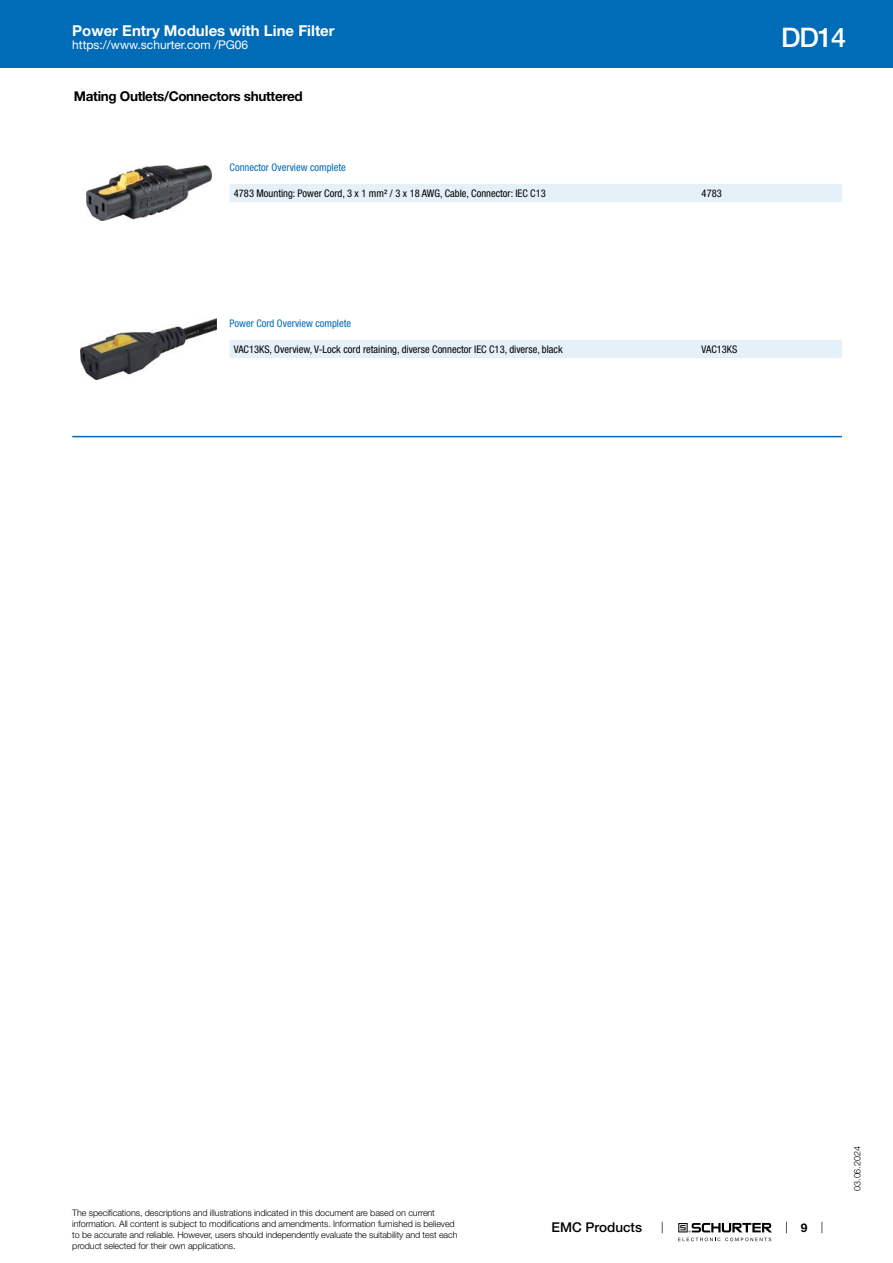
<style>
.page{position:relative;width:893px;height:1263px;background:#fff}
.page>*{position:absolute;margin:0;border:0;box-sizing:border-box;transform-origin:0 0}
.t1{font:500 27px "Helvetica Neue LT";color:#fff}
.t2{font:700 15px "Helvetica Neue LT";color:#fff}
.t3{font:700 13.5px "Helvetica Neue LT";letter-spacing:-.025em;color:#000}
.t4{font:500 13.5px "Helvetica Neue LT";color:#000}
.t5{font:12px "Helvetica Neue LT";color:#fff}
.t6{font:700 12px "Helvetica Neue LT";color:#000}
.t7{font:condensed 10.5px "Helvetica Neue LT";color:#000}
.t8{font:condensed 10.5px "Helvetica Neue LT";color:#006bb6}
.t9{font:300 9px/10.8px "Helvetica Neue LT";letter-spacing:-.01em;color:#000}
</style>
<div class="page">
<svg style="left:678px;top:1223px;width:94px;height:18px"></svg>
<div style="left:0;top:0;width:893px;height:68px;background:#006bb6"></div>
<img style="left:86px;top:166px;width:126px;height:54px">
<div style="left:230px;top:184px;width:612px;height:18px;background:#e6f0f8"></div>
<img style="left:81px;top:319px;width:136px;height:60px">
<div style="left:230px;top:340px;width:612px;height:18px;background:#e6f0f8"></div>
<hr style="left:72px;top:436px;width:770px;height:1px;background:#006bb6">
<h2 class="t2" style="left:72px;top:21px;width:264px">Power Entry Modules with Line Filter</h2>
<h3 class="t5" style="left:72px;top:38px;width:178px">https://www.schurter.com /PG06</h3>
<h3 class="t3" style="left:74px;top:88px;width:230px">Mating Outlets/Connectors shuttered</h3>
<p class="t8" style="left:230px;top:161px;width:118px">Connector Overview complete</p>
<p class="t7" style="left:234px;top:187px;width:313px">4783 Mounting: Power Cord, 3 x 1 mm² / 3 x 18 AWG, Cable, Connector: IEC C13</p>
<p class="t7" style="left:702px;top:187px;width:22px">4783</p>
<h1 class="t1" style="left:781px;top:21px;width:66px">DD14</h1>
<p class="t8" style="left:230px;top:317px;width:123px">Power Cord Overview complete</p>
<p class="t7" style="left:234px;top:343px;width:330px">VAC13KS, Overview, V-Lock cord retaining, diverse Connector IEC C13, diverse, black</p>
<p class="t7" style="left:702px;top:343px;width:37px">VAC13KS</p>
<p class="t9" style="left:72px;top:1207px;width:387px">The specifications, descriptions and illustrations indicated in this document are based on current information. All content is subject to modifications and amendments. Information furnished is believed to be accurate and reliable. However, users should independently evaluate the suitability and test each product selected for their own applications.</p>
<h3 class="t4" style="left:552px;top:1219px;width:92px">EMC Products</h3>
<h3 class="t6" style="left:801px;top:1220px;width:8px">9</h3>
<p class="t9" style="left:852px;top:1191px;width:46px;rotate:-90deg">03.06.2024</p>
</div>
